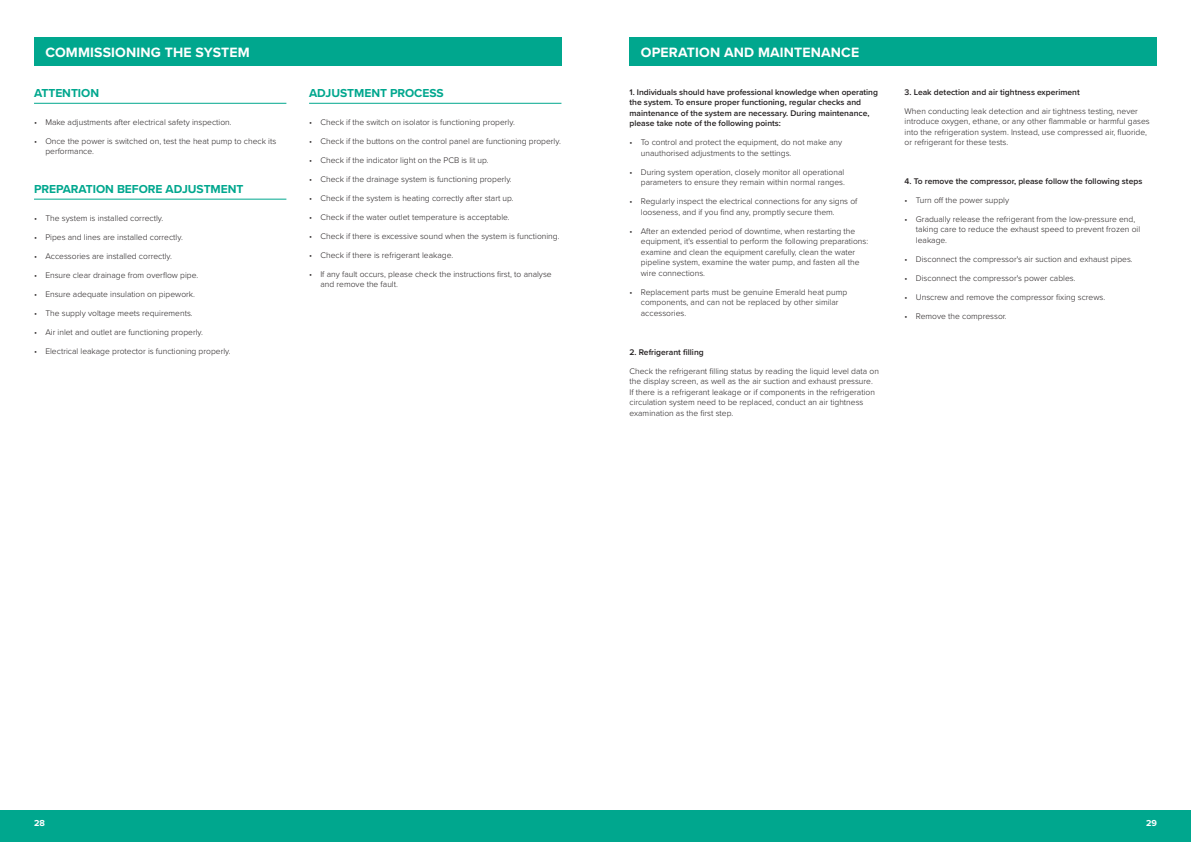
<style>
.page{position:relative;width:1191px;height:842px;background:#fff}
.page>*{position:absolute;margin:0;border:0;box-sizing:border-box;transform-origin:0 0}
.t1{font:700 14px "Proxima Nova";letter-spacing:.01em;color:#fff}
.t2{font:700 12px "Proxima Nova";letter-spacing:-.005em;color:#00a78e}
.t3{font:700 9px "Proxima Nova";color:#fff}
.t4{font:300 8.5px/10.5px "Proxima Nova";color:#231f20}
.t5{font:600 8.5px/10.5px "Proxima Nova";color:#231f20}
</style>
<div class="page">
<div style="left:34px;top:37px;width:527px;height:28px;background:#00a78e"></div>
<hr style="left:34px;top:103px;width:252px;height:1px;background:#00a78e">
<hr style="left:34px;top:199px;width:252px;height:1px;background:#00a78e">
<hr style="left:309px;top:103px;width:252px;height:1px;background:#00a78e">
<div style="left:0;top:811px;width:595px;height:31px;background:#00a78e"></div>
<div style="left:595px;top:811px;width:596px;height:31px;background:#00a78e"></div>
<div style="left:629px;top:37px;width:528px;height:28px;background:#00a78e"></div>
<p class="t1" style="left:45px;top:41px;width:206px">COMMISSIONING THE SYSTEM</p>
<p class="t2" style="left:34px;top:84px;width:67px">ATTENTION</p>
<p class="t4" style="left:34px;top:116px;width:199px">• Make adjustments after electrical safety inspection.</p>
<p class="t4" style="left:45px;top:135px;width:232px;text-indent:-11px">• Once the power is switched on, test the heat pump to check its performance.</p>
<p class="t2" style="left:34px;top:180px;width:211px">PREPARATION BEFORE ADJUSTMENT</p>
<p class="t4" style="left:34px;top:212px;width:131px">• The system is installed correctly.</p>
<p class="t4" style="left:34px;top:231px;width:150px">• Pipes and lines are installed correctly.</p>
<p class="t4" style="left:34px;top:250px;width:139px">• Accessories are installed correctly.</p>
<p class="t4" style="left:34px;top:269px;width:166px">• Ensure clear drainage from overflow pipe.</p>
<p class="t4" style="left:34px;top:288px;width:162px">• Ensure adequate insulation on pipework.</p>
<p class="t4" style="left:34px;top:307px;width:160px">• The supply voltage meets requirements.</p>
<p class="t4" style="left:34px;top:326px;width:171px">• Air inlet and outlet are functioning properly.</p>
<p class="t4" style="left:34px;top:345px;width:198px">• Electrical leakage protector is functioning properly.</p>
<p class="t2" style="left:309px;top:84px;width:136px">ADJUSTMENT PROCESS</p>
<p class="t4" style="left:309px;top:116px;width:207px">• Check if the switch on isolator is functioning properly.</p>
<p class="t4" style="left:309px;top:135px;width:253px">• Check if the buttons on the control panel are functioning properly.</p>
<p class="t4" style="left:309px;top:154px;width:181px">• Check if the indicator light on the PCB is lit up.</p>
<p class="t4" style="left:309px;top:173px;width:204px">• Check if the drainage system is functioning properly.</p>
<p class="t4" style="left:309px;top:192px;width:206px">• Check if the system is heating correctly after start up.</p>
<p class="t4" style="left:309px;top:211px;width:202px">• Check if the water outlet temperature is acceptable.</p>
<p class="t4" style="left:309px;top:230px;width:252px">• Check if there is excessive sound when the system is functioning.</p>
<p class="t4" style="left:309px;top:249px;width:146px">• Check if there is refrigerant leakage.</p>
<p class="t4" style="left:320px;top:268px;width:233px;text-indent:-11px">• If any fault occurs, please check the instructions first, to analyse and remove the fault.</p>
<p class="t1" style="left:641px;top:41px;width:220px">OPERATION AND MAINTENANCE</p>
<p class="t5" style="left:629px;top:86px;width:250px">1. Individuals should have professional knowledge when operating the system. To ensure proper functioning, regular checks and maintenance of the system are necessary. During maintenance, please take note of the following points:</p>
<p class="t4" style="left:641px;top:137px;width:203px;text-indent:-11px">• To control and protect the equipment, do not make any unauthorised adjustments to the settings.</p>
<p class="t4" style="left:629px;top:166px;width:217px;text-align:right">• During system operation, closely monitor all operational parameters to ensure they remain within normal ranges.</p>
<p class="t4" style="left:641px;top:196px;width:218px;text-indent:-11px">• Regularly inspect the electrical connections for any signs of looseness, and if you find any, promptly secure them.</p>
<p class="t4" style="left:641px;top:225px;width:229px;text-indent:-11px">• After an extended period of downtime, when restarting the equipment, it's essential to perform the following preparations: examine and clean the equipment carefully, clean the water pipeline system, examine the water pump, and fasten all the wire connections.</p>
<p class="t4" style="left:641px;top:286px;width:208px;text-indent:-11px">• Replacement parts must be genuine Emerald heat pump components, and can not be replaced by other similar accessories.</p>
<p class="t5" style="left:629px;top:346px;width:76px">2. Refrigerant filling</p>
<p class="t4" style="left:629px;top:365px;width:251px">Check the refrigerant filling status by reading the liquid level data on the display screen, as well as the air suction and exhaust pressure.<br>If there is a refrigerant leakage or if components in the refrigeration circulation system need to be replaced, conduct an air tightness examination as the first step.</p>
<p class="t5" style="left:904px;top:86px;width:177px">3. Leak detection and air tightness experiment</p>
<p class="t4" style="left:904px;top:105px;width:247px">When conducting leak detection and air tightness testing, never introduce oxygen, ethane, or any other flammable or harmful gases into the refrigeration system. Instead, use compressed air, fluoride, or refrigerant for these tests.</p>
<p class="t5" style="left:904px;top:176px;width:239px">4. To remove the compressor, please follow the following steps</p>
<p class="t4" style="left:904px;top:194px;width:106px">• Turn off the power supply</p>
<p class="t4" style="left:916px;top:213px;width:226px;text-indent:-11px">• Gradually release the refrigerant from the low-pressure end, taking care to reduce the exhaust speed to prevent frozen oil leakage.</p>
<p class="t4" style="left:904px;top:253px;width:230px">• Disconnect the compressor's air suction and exhaust pipes.</p>
<p class="t4" style="left:904px;top:272px;width:172px">• Disconnect the compressor's power cables.</p>
<p class="t4" style="left:904px;top:291px;width:202px">• Unscrew and remove the compressor fixing screws.</p>
<p class="t4" style="left:904px;top:310px;width:104px">• Remove the compressor.</p>
<p class="t3" style="left:34px;top:817px;width:12px">28</p>
<p class="t3" style="left:1146px;top:817px;width:12px">29</p>
</div>
